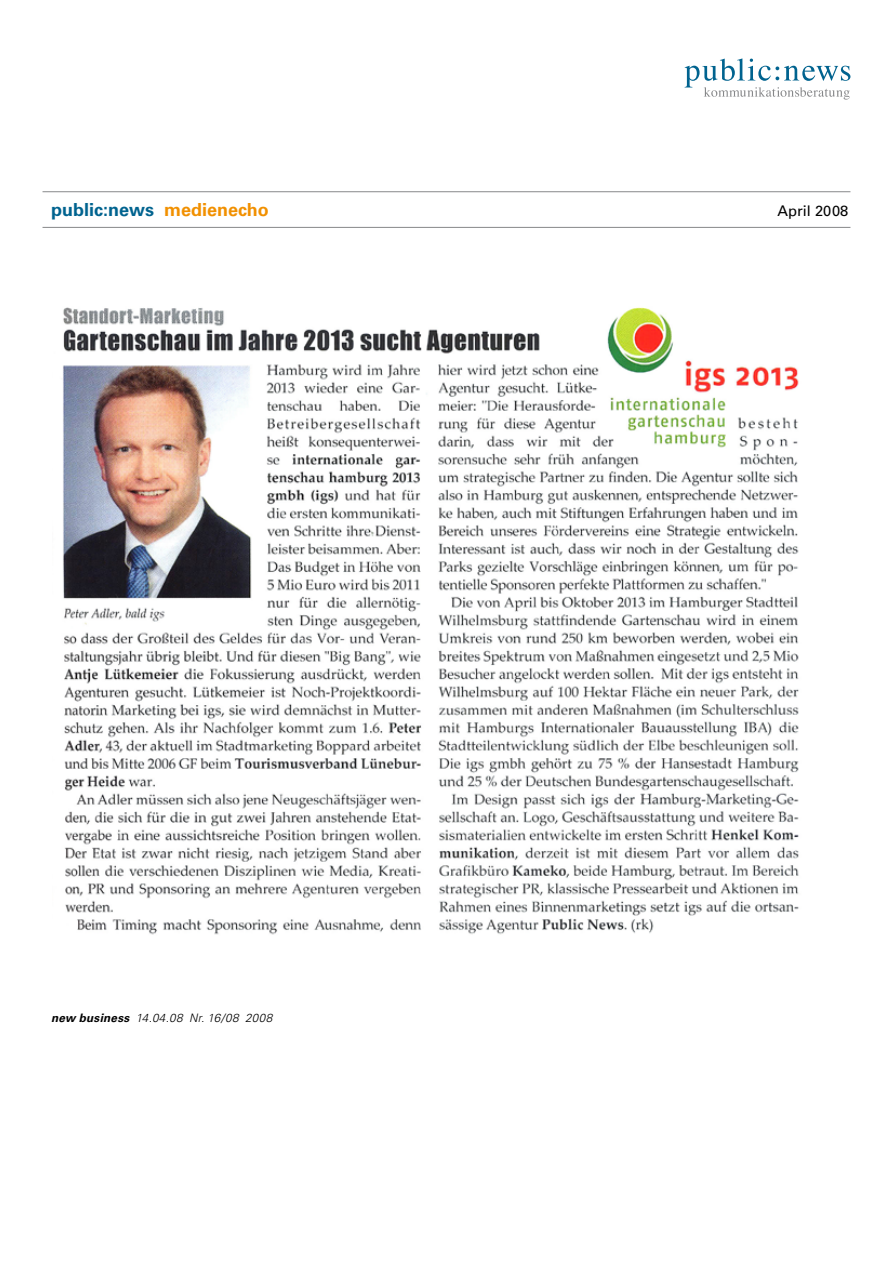
<style>
.page{position:relative;width:893px;height:1263px;background:#fff}
.page>*{position:absolute;margin:0;border:0;box-sizing:border-box;transform-origin:0 0}
.t1{font:700 18px "Univers";color:#00638f}
.t2{font:14.7px "Univers";color:#000}
.t3{font:italic 300 11.7px "Univers";letter-spacing:.02em;color:#000}
.s1{color:#f19000}
.s2{font-weight:700}
</style>
<div class="page">
<svg style="left:685px;top:58px;width:165px;height:42px"></svg>
<hr style="left:43px;top:191px;width:807px;height:1px;background:#87888a">
<hr style="left:43px;top:227px;width:807px;height:1px;background:#87888a">
<img style="left:63px;top:307px;width:736px;height:628px">
<h1 class="t1" style="left:51px;top:199px;width:219px">public:news <span class="s1">medienecho</span></h1>
<p class="t2" style="left:777px;top:202px;width:72px">April 2008</p>
<p class="t3" style="left:51px;top:1011px;width:223px"><span class="s2">new business</span> 14.04.08 Nr. 16/08 2008</p>
</div>
